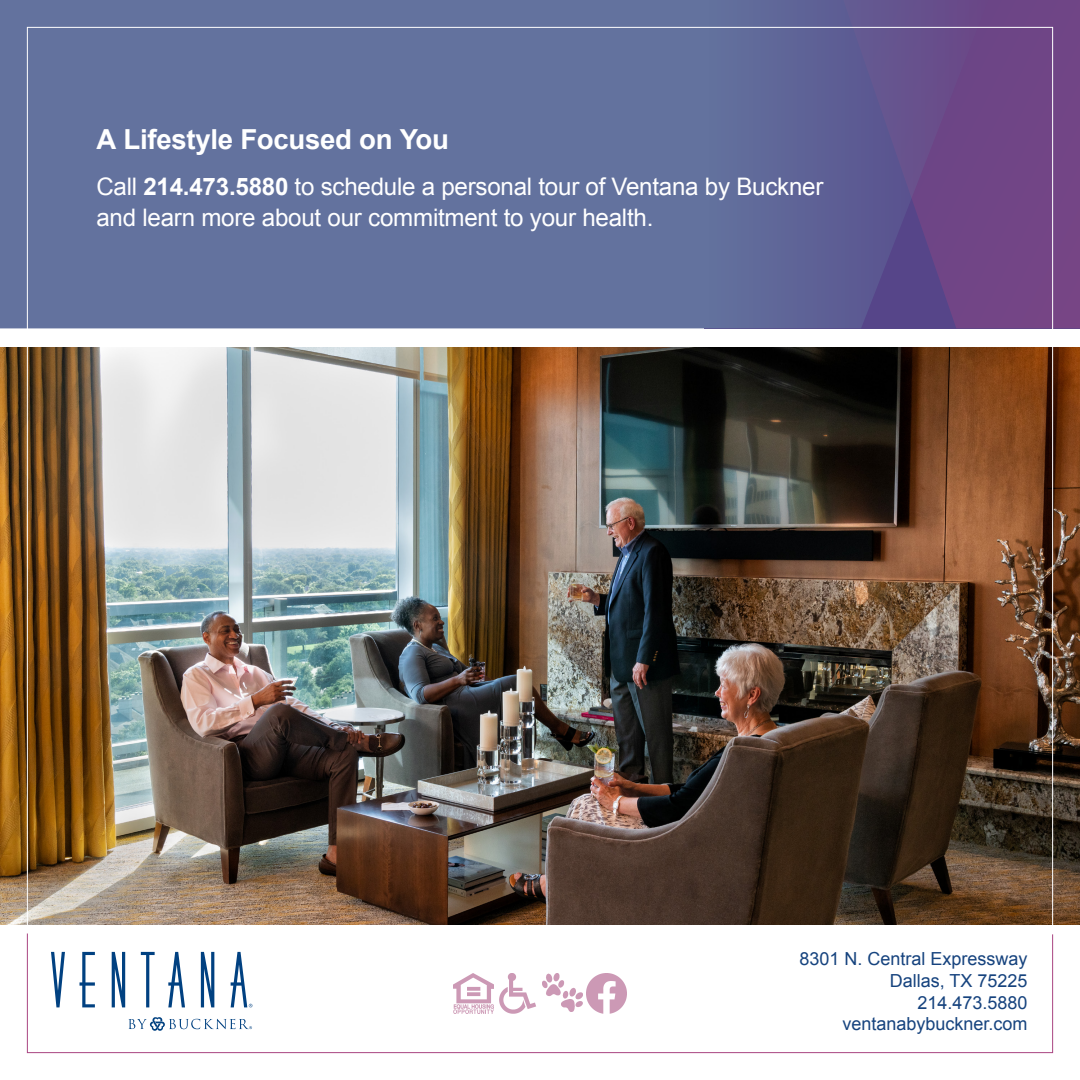
<style>
.page{position:relative;width:1080px;height:1080px;background:#fff}
.page>*{position:absolute;margin:0;border:0;box-sizing:border-box;transform-origin:0 0}
.t1{font:700 27.6px "Arial";letter-spacing:-.01em;color:#fff}
.t2{font:24.15px/30.6px "Arial";letter-spacing:-.01em;color:#fff}
.t3{font:18px "Arial";color:#16437e}
.s1{font-weight:700}
</style>
<div class="page">
<img style="left:0;top:348px;width:1080px;height:576px">
<div style="left:988px;top:0;width:92px;height:328px;background:#714586"></div>
<svg style="left:0;top:0;width:988px;height:328px;background:#636b9a"></svg>
<svg style="left:27px;top:933px;width:1026px;height:120px"></svg>
<img style="left:454px;top:973px;width:40px;height:41px">
<img style="left:498px;top:973px;width:40px;height:41px">
<img style="left:542px;top:973px;width:40px;height:38px">
<img style="left:586px;top:973px;width:40px;height:40px">
<svg style="left:128px;top:1017px;width:124px;height:14px"></svg>
<svg style="left:51px;top:952px;width:14px;height:55px"></svg>
<svg style="left:80px;top:952px;width:15px;height:55px"></svg>
<svg style="left:112px;top:952px;width:13px;height:55px"></svg>
<svg style="left:141px;top:952px;width:14px;height:55px"></svg>
<svg style="left:168px;top:952px;width:17px;height:55px"></svg>
<svg style="left:201px;top:952px;width:13px;height:55px"></svg>
<svg style="left:231px;top:952px;width:21px;height:55px"></svg>
<p class="t1" style="left:96px;top:121px;width:354px">A Lifestyle Focused on You</p>
<p class="t2" style="left:96px;top:172px;width:729px">Call <span class="s1">214.473.5880</span> to schedule a personal tour of Ventana by Buckner and learn more about our commitment to your health.</p>
<p class="t3" style="left:799px;top:947px;width:230px">8301 N. Central Expressway</p>
<p class="t3" style="left:890px;top:969px;width:139px">Dallas, TX 75225</p>
<p class="t3" style="left:917px;top:990px;width:112px">214.473.5880</p>
<p class="t3" style="left:842px;top:1012px;width:187px">ventanabybuckner.com</p>
</div>
